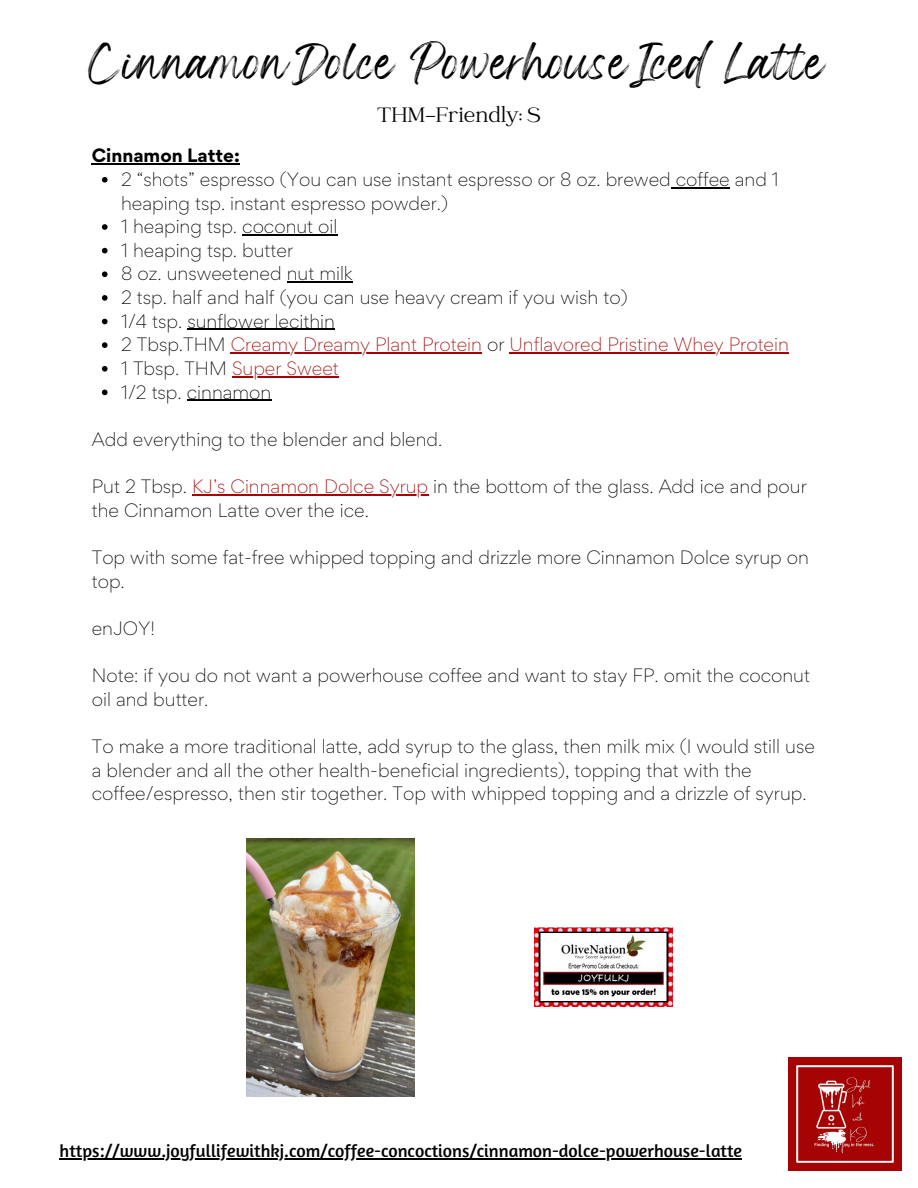
<style>
.page{position:relative;width:918px;height:1188px;background:#fff}
.page>*{position:absolute;margin:0;border:0;box-sizing:border-box;transform-origin:0 0}
.t1{font:27.75px "Wonderful Branding";color:#000}
.t2{font:22.95px "Catchy Mager";color:#000}
.t3{font:18px "Amaranth";color:#000}
.t4{font:300 17.25px/23.7px "Gordita";color:#000}
.t5{font:700 17.25px "Gordita";color:#000}
.s1{color:#a60404}
</style>
<div class="page">
<img style="left:789px;top:1058px;width:112px;height:112px">
<svg style="left:102px;top:177px;width:6px;height:6px"></svg>
<hr style="left:671px;top:187px;width:59px;height:1px;background:#000">
<svg style="left:102px;top:224px;width:6px;height:6px"></svg>
<hr style="left:242px;top:234px;width:96px;height:1px;background:#000">
<svg style="left:102px;top:248px;width:6px;height:5px"></svg>
<svg style="left:102px;top:271px;width:6px;height:6px"></svg>
<hr style="left:287px;top:282px;width:66px;height:1px;background:#000">
<svg style="left:102px;top:295px;width:6px;height:6px"></svg>
<svg style="left:102px;top:319px;width:6px;height:5px"></svg>
<hr style="left:187px;top:329px;width:148px;height:1px;background:#000">
<svg style="left:102px;top:342px;width:6px;height:6px"></svg>
<hr style="left:231px;top:352px;width:251px;height:2px;background:#a60404">
<hr style="left:510px;top:352px;width:279px;height:2px;background:#a60404">
<svg style="left:102px;top:366px;width:6px;height:6px"></svg>
<hr style="left:232px;top:376px;width:107px;height:1px;background:#a60404">
<svg style="left:102px;top:390px;width:6px;height:5px"></svg>
<hr style="left:187px;top:400px;width:84px;height:1px;background:#000">
<hr style="left:92px;top:163px;width:148px;height:2px;background:#000">
<hr style="left:192px;top:494px;width:236px;height:1px;background:#a60404">
<img style="left:535px;top:928px;width:137px;height:79px">
<img style="left:246px;top:839px;width:169px;height:257px">
<hr style="left:60px;top:1158px;width:682px;height:1px;background:#000">
<h1 class="t1" style="left:92px;top:56px;width:736px">Cinnamon Dolce Powerhouse Iced Latte</h1>
<h2 class="t2" style="left:377px;top:103px;width:165px">THM-Friendly: S</h2>
<p class="t5" style="left:92px;top:144px;width:150px">Cinnamon Latte:</p>
<p class="t4" style="left:121px;top:167px;width:669px">2 “shots” espresso (You can use instant espresso or 8 oz. brewed coffee and 1 heaping tsp. instant espresso powder.)<br>1 heaping tsp. coconut oil<br>1 heaping tsp. butter<br>8 oz. unsweetened nut milk<br>2 tsp. half and half (you can use heavy cream if you wish to)<br>1/4 tsp. sunflower lecithin<br>2 Tbsp.THM <span class="s1">Creamy Dreamy Plant Protein</span> or <span class="s1">Unflavored Pristine Whey Protein </span>1 Tbsp. THM <span class="s1">Super Sweet<br></span>1/2 tsp. cinnamon</p>
<p class="t4" style="left:92px;top:427px;width:352px">Add everything to the blender and blend.</p>
<p class="t4" style="left:92px;top:474px;width:716px">Put 2 Tbsp. <span class="s1">KJ’s Cinnamon Dolce Syrup</span> in the bottom of the glass. Add ice and pour the Cinnamon Latte over the ice.</p>
<p class="t4" style="left:92px;top:545px;width:719px">Top with some fat-free whipped topping and drizzle more Cinnamon Dolce syrup on top.</p>
<p class="t4" style="left:92px;top:616px;width:65px">enJOY!</p>
<p class="t4" style="left:92px;top:663px;width:720px">Note: if you do not want a powerhouse coffee and want to stay FP. omit the coconut oil and butter.</p>
<p class="t4" style="left:92px;top:734px;width:725px">To make a more traditional latte, add syrup to the glass, then milk mix (I would still use a blender and all the other health-beneficial ingredients), topping that with the coffee/espresso, then stir together. Top with whipped topping and a drizzle of syrup.</p>
<p class="t3" style="left:60px;top:1139px;width:684px">https://www.joyfullifewithkj.com/coffee-concoctions/cinnamon-dolce-powerhouse-latte</p>
</div>
